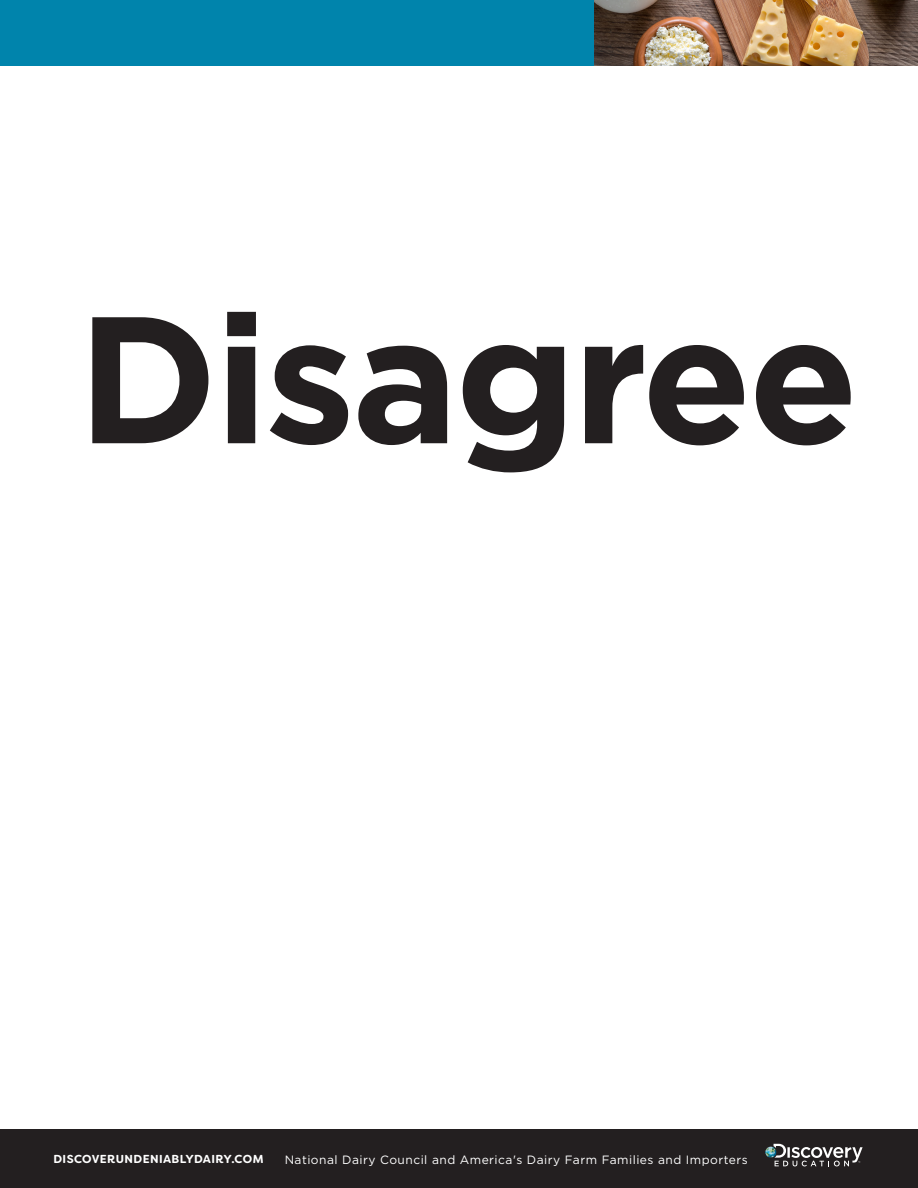
<style>
.page{position:relative;width:918px;height:1188px;background:#fff}
.page>*{position:absolute;margin:0;border:0;box-sizing:border-box;transform-origin:0 0}
.Body{font:700 180px "Gotham";letter-spacing:-.02em;color:#231f20}
.t1{font:12px "Gotham";letter-spacing:.04em;color:#fff}
.t2{font:700 11.55px "Filson Soft";letter-spacing:.03em;color:#fff}
</style>
<div class="page">
<div style="left:0;top:0;width:594px;height:66px;background:#0084ac"></div>
<img style="left:594px;top:0;width:324px;height:66px">
<div style="left:0;top:1129px;width:918px;height:59px;background:#231f20"></div>
<svg style="left:765px;top:1144px;width:98px;height:22px"></svg>
<p class="Body" style="left:77px;top:260px;width:783px">Disagree</p>
<p class="t2" style="left:53px;top:1152px;width:212px">DISCOVERUNDENIABLYDAIRY.COM</p>
<p class="t1" style="left:285px;top:1152px;width:465px">National Dairy Council and America's Dairy Farm Families and Importers</p>
</div>
